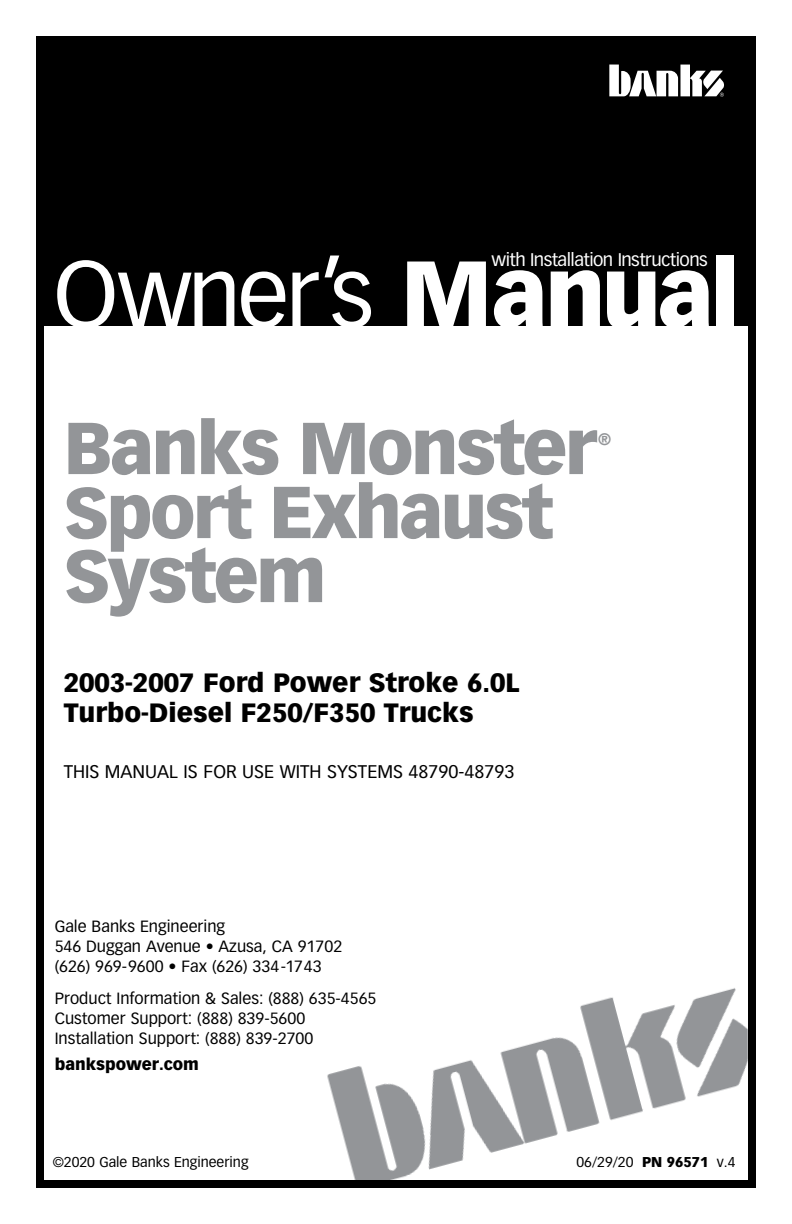
<style>
.page{position:relative;width:792px;height:1224px;background:#fff}
.page>*{position:absolute;margin:0;border:0;box-sizing:border-box;transform-origin:0 0}
.t1{font:92px "Vectora LT Std";letter-spacing:-.035em;color:#fff}
.t2{font:900 72px/64px "Vectora LT Std";letter-spacing:-.04em;color:#939598}
.t3{font:900 26px/30px "Vectora LT Std";color:#000}
.t4{font:18px "Vectora LT Std";color:#000}
.t5{font:18px "Vectora LT Std";letter-spacing:-.03em;color:#fff}
.t6{font:900 16.4px "Vectora LT Std";color:#939598}
.t7{font:16px/20px "Vectora LT Std";color:#000}
.t8{font:900 16px "Vectora LT Std";color:#000}
.t9{font:14px "Vectora LT Std";color:#000}
.s1{font-weight:900}
.s2{font-size:70px}
</style>
<div class="page">
<img style="left:327px;top:988px;width:420px;height:191px">
<div style="left:36px;top:36px;width:720px;height:1152px;border:8px solid #000"></div>
<div style="left:36px;top:44px;width:715px;height:281px;background:#000"></div>
<svg style="left:609px;top:65px;width:115px;height:32px"></svg>
<p class="t5" style="left:492px;top:249px;width:218px">with Installation Instructions</p>
<h1 class="t1" style="left:53px;top:240px;width:688px">Owner’s <span class="s1">Manual</span></h1>
<h2 class="t2" style="left:64px;top:416px;width:534px">Banks Monster</h2>
<p class="t6" style="left:598px;top:429px;width:15px">®</p>
<h2 class="t2" style="left:64px;top:480px;width:491px"><span class="s2">Sport</span> Exhaust<br>System</h2>
<h3 class="t3" style="left:64px;top:668px;width:457px">2003-2007 Ford Power Stroke 6.0L<br>Turbo-Diesel F250/F350 Trucks</h3>
<p class="t4" style="left:64px;top:761px;width:452px">THIS MANUAL IS FOR USE WITH SYSTEMS 48790-48793</p>
<p class="t7" style="left:55px;top:917px;width:289px">Gale Banks Engineering<br>546 Duggan Avenue • Azusa, CA 91702 (626) 969-9600 • Fax (626) 334-1743</p>
<p class="t7" style="left:55px;top:989px;width:323px">Product Information &amp; Sales: (888) 635-4565<br>Customer Support: (888) 839-5600<br>Installation Support: (888) 839-2700</p>
<p class="t8" style="left:55px;top:1054px;width:146px">bankspower.com</p>
<p class="t9" style="left:53px;top:1153px;width:197px">©2020 Gale Banks Engineering</p>
<p class="t9" style="left:576px;top:1153px;width:161px">06/29/20 <span class="s1">PN 96571</span> v.4</p>
</div>
